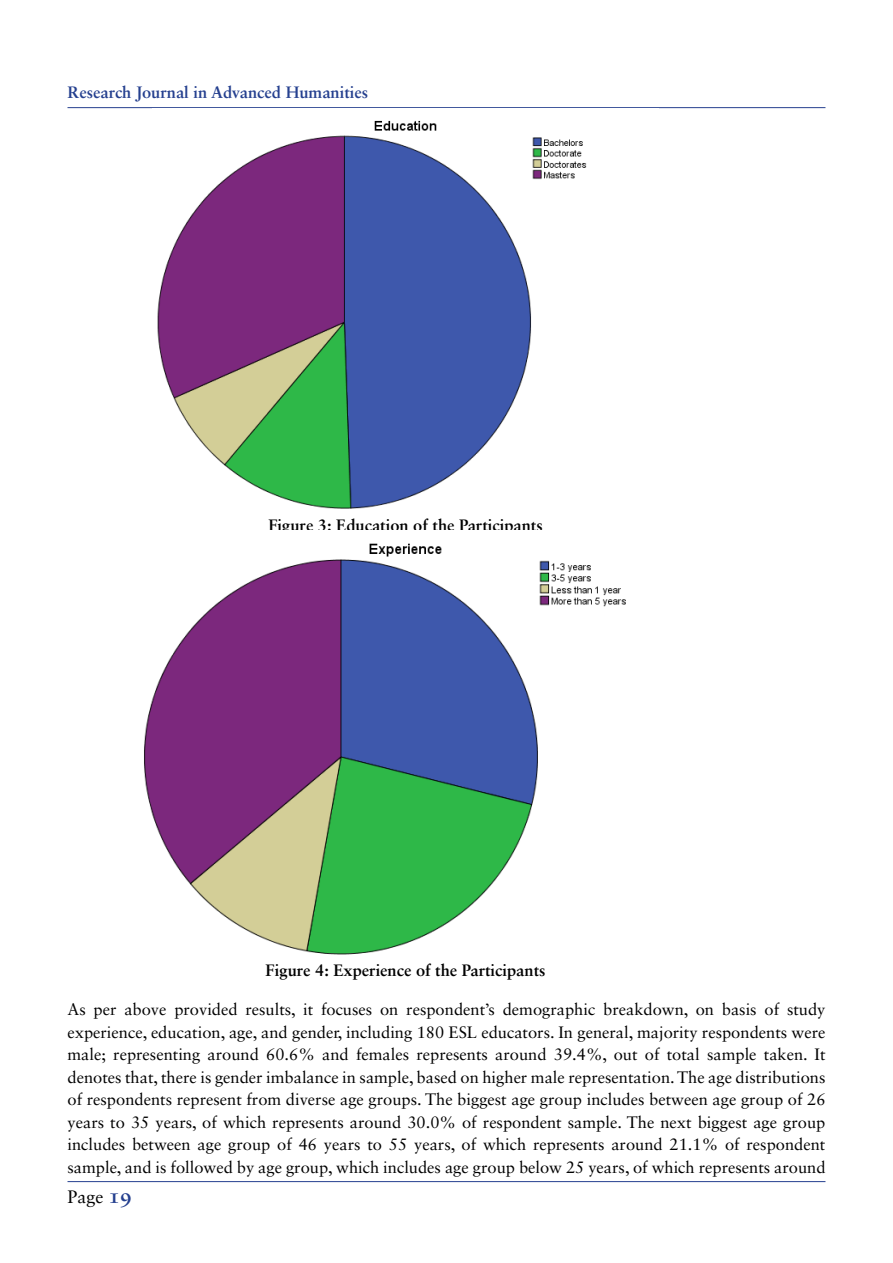
<style>
.page{position:relative;width:893px;height:1263px;background:#fff}
.page>*{position:absolute;margin:0;border:0;box-sizing:border-box;transform-origin:0 0}
.t1{font:18px "Sabon LT Std";color:#000}
.t2{font:16.5px/22.5px "Sabon LT Std";color:#000;text-align:justify}
.t3{font:700 16.5px "Sabon LT Std";color:#000}
.t4{font:700 16.5px "Sabon LT Std";color:#25408f}
.s1{font-weight:700;font-size:21px;color:#25408f}
</style>
<div class="page">
<hr style="left:68px;top:107px;width:757px;height:1px;background:#25408f">
<hr style="left:68px;top:1181px;width:757px;height:1px;background:#25408f">
<img style="left:157px;top:120px;width:430px;height:389px">
<img style="left:144px;top:543px;width:482px;height:412px">
<p class="t4" style="left:68px;top:82px;width:302px">Research Journal in Advanced Humanities</p>
<p class="t3" style="left:268px;top:515px;width:276px">Figure 3: Education of the Participants</p>
<p class="t3" style="left:266px;top:960px;width:281px">Figure 4: Experience of the Participants</p>
<p class="t2" style="left:67px;top:998px;width:760px">As per above provided results, it focuses on respondent’s demographic breakdown, on basis of study experience, education, age, and gender, including 180 ESL educators. In general, majority respondents were male; representing around 60.6% and females represents around 39.4%, out of total sample taken. It denotes that, there is gender imbalance in sample, based on higher male representation. The age distributions of respondents represent from diverse age groups. The biggest age group includes between age group of 26 years to 35 years, of which represents around 30.0% of respondent sample. The next biggest age group includes between age group of 46 years to 55 years, of which represents around 21.1% of respondent sample, and is followed by age group, which includes age group below 25 years, of which represents around</p>
<p class="t1" style="left:68px;top:1185px;width:66px">Page <span class="s1">19</span></p>
</div>
